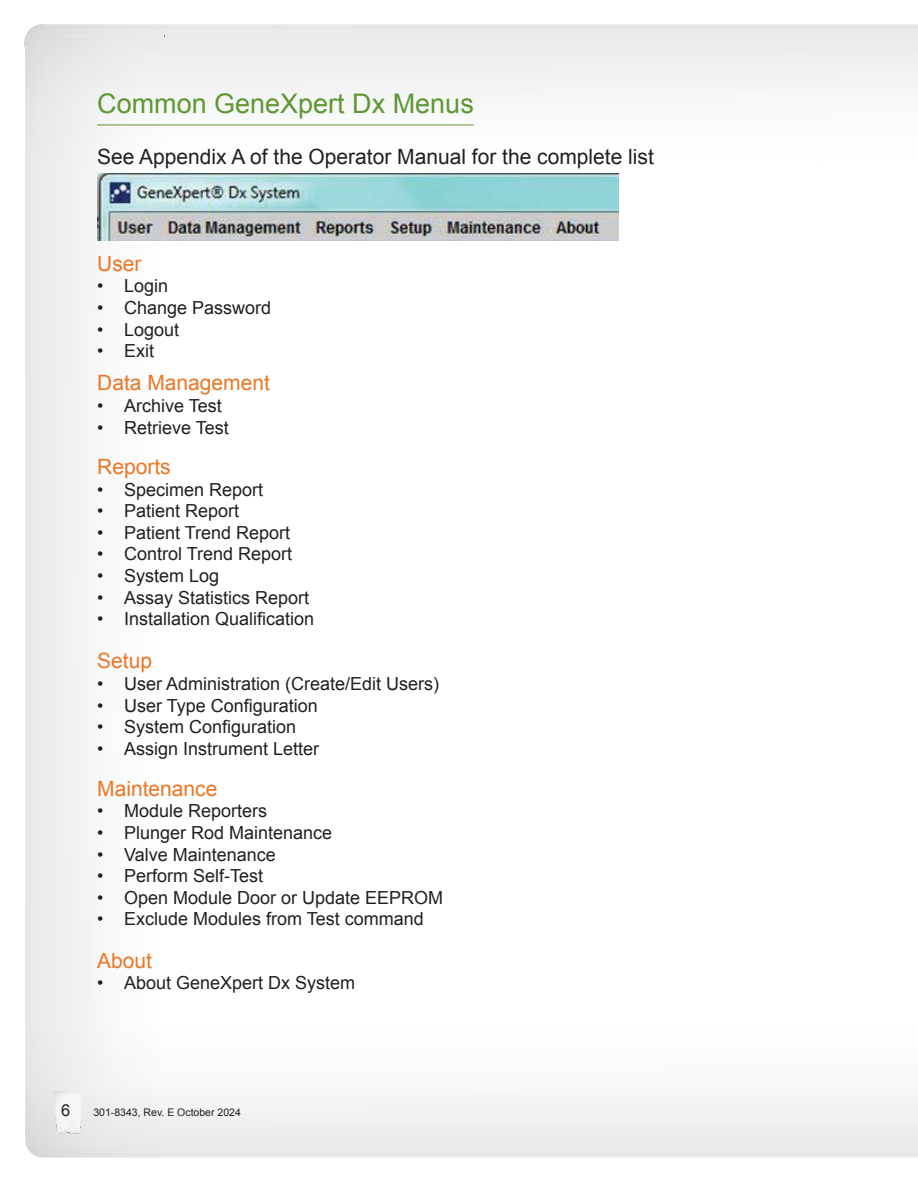
<style>
.page{position:relative;width:918px;height:1188px;background:#fff}
.page>*{position:absolute;margin:0;border:0;box-sizing:border-box;transform-origin:0 0}
.t1{font:27px "Arial";color:#5d9732}
.t2{font:21px "Arial";color:#231f20}
.t3{font:21px "Arial";color:#ed7624}
.t4{font:18px "Arial";color:#231f20}
.t5{font:16.5px "Arial";color:#231f20}
.t6{font:10.5px "Arial";color:#231f20}
</style>
<div class="page">
<img style="left:24px;top:25px;width:14px;height:22px">
<hr style="left:97px;top:125px;width:377px;height:1px;background:#5d9732">
<img style="left:97px;top:173px;width:522px;height:67px">
<svg style="left:55px;top:1109px;width:27px;height:25px"></svg>
<svg style="left:58px;top:1091px;width:10px;height:5px"></svg>
<img style="left:68px;top:1091px;width:14px;height:5px">
<h1 class="t1" style="left:97px;top:86px;width:378px">Common GeneXpert Dx Menus</h1>
<p class="t2" style="left:97px;top:143px;width:558px">See Appendix A of the Operator Manual for the complete list</p>
<p class="t3" style="left:97px;top:256px;width:46px">User</p>
<p class="t4" style="left:97px;top:279px;width:73px">• Login</p>
<p class="t4" style="left:97px;top:301px;width:176px">• Change Password</p>
<p class="t4" style="left:97px;top:323px;width:84px">• Logout</p>
<p class="t4" style="left:97px;top:344px;width:59px">• Exit</p>
<p class="t3" style="left:97px;top:375px;width:174px">Data Management</p>
<p class="t4" style="left:97px;top:399px;width:126px">• Archive Test</p>
<p class="t4" style="left:97px;top:421px;width:133px">• Retrieve Test</p>
<p class="t3" style="left:97px;top:459px;width:75px">Reports</p>
<p class="t4" style="left:97px;top:482px;width:168px">• Specimen Report</p>
<p class="t4" style="left:97px;top:504px;width:144px">• Patient Report</p>
<p class="t4" style="left:97px;top:526px;width:195px">• Patient Trend Report</p>
<p class="t4" style="left:97px;top:547px;width:197px">• Control Trend Report</p>
<p class="t4" style="left:97px;top:569px;width:124px">• System Log</p>
<p class="t4" style="left:97px;top:590px;width:214px">• Assay Statistics Report</p>
<p class="t4" style="left:97px;top:612px;width:219px">• Installation Qualification</p>
<p class="t3" style="left:97px;top:653px;width:56px">Setup</p>
<p class="t4" style="left:97px;top:677px;width:344px">• User Administration (Create/Edit Users)</p>
<p class="t4" style="left:97px;top:699px;width:222px">• User Type Configuration</p>
<p class="t4" style="left:97px;top:720px;width:201px">• System Configuration</p>
<p class="t4" style="left:97px;top:742px;width:224px">• Assign Instrument Letter</p>
<p class="t3" style="left:97px;top:781px;width:122px">Maintenance</p>
<p class="t4" style="left:97px;top:804px;width:172px">• Module Reporters</p>
<p class="t4" style="left:97px;top:826px;width:237px">• Plunger Rod Maintenance</p>
<p class="t4" style="left:97px;top:848px;width:180px">• Valve Maintenance</p>
<p class="t4" style="left:97px;top:869px;width:168px">• Perform Self-Test</p>
<p class="t4" style="left:97px;top:891px;width:348px">• Open Module Door or Update EEPROM</p>
<p class="t4" style="left:97px;top:912px;width:328px">• Exclude Modules from Test command</p>
<p class="t3" style="left:97px;top:946px;width:56px">About</p>
<p class="t4" style="left:97px;top:976px;width:260px">• About GeneXpert Dx System</p>
<p class="t5" style="left:61px;top:1104px;width:11px">6</p>
<p class="t6" style="left:93px;top:1105px;width:149px">301-8343, Rev. E October 2024</p>
</div>
